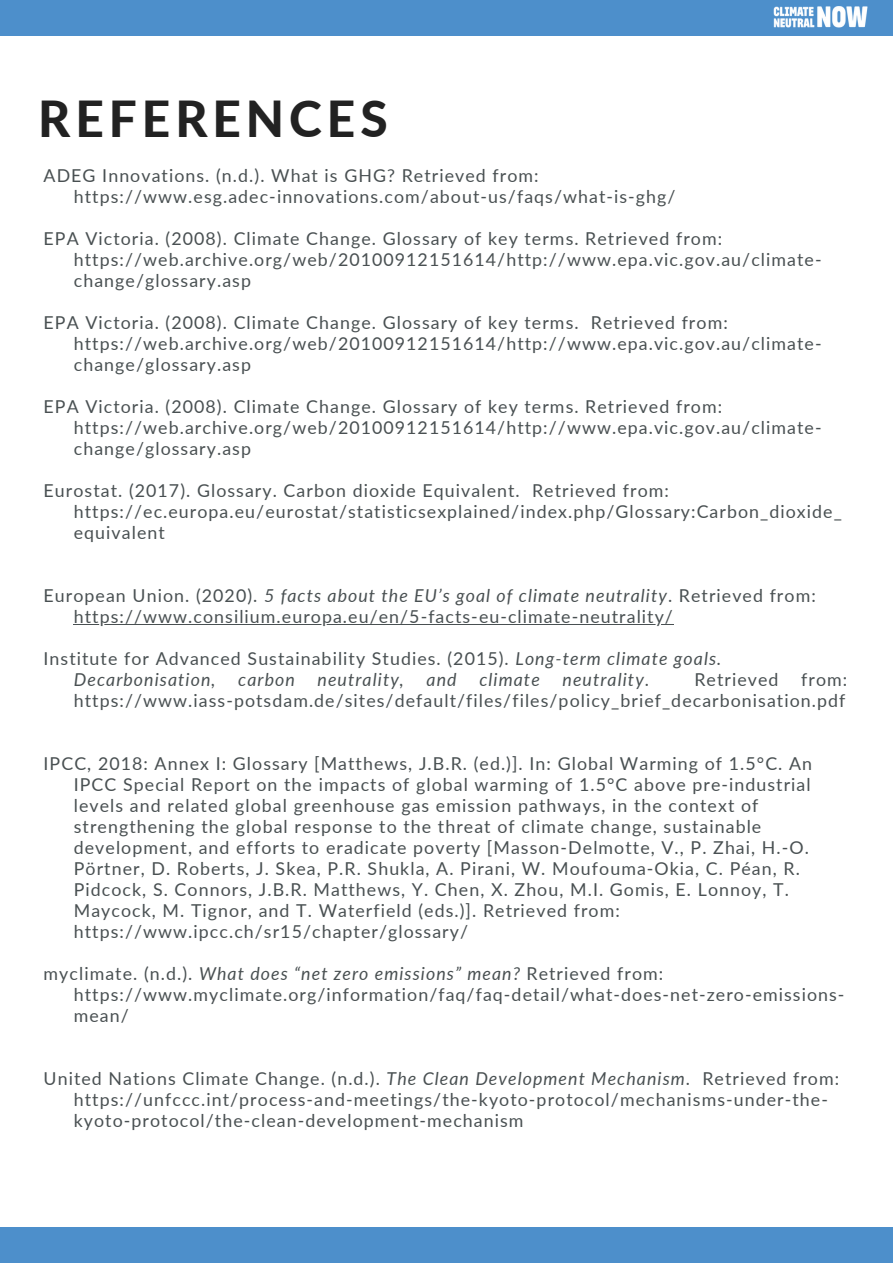
<style>
.page{position:relative;width:893px;height:1264px;background:#fff}
.page>*{position:absolute;margin:0;border:0;box-sizing:border-box;transform-origin:0 0}
.t1{font:800 49.65px "Lato";letter-spacing:.1em;color:#222}
.t2{font:17.85px/21px "Lato";letter-spacing:.06em;color:#495052}
.t3{font:italic 17.85px "Lato";letter-spacing:.06em;color:#495052}
.s1{font-style:italic}
.s2{font-style:normal}
</style>
<div class="page">
<div style="left:0;top:0;width:892px;height:36px;background:#4d8fcb"></div>
<img style="left:773px;top:6px;width:95px;height:22px">
<div style="left:0;top:1226px;width:892px;height:36px;background:#4d8fcb"></div>
<hr style="left:74px;top:624px;width:600px;height:1px;background:#495052">
<h1 class="t1" style="left:38px;top:88px;width:351px">REFERENCES</h1>
<p class="t2" style="left:74px;top:165px;width:603px;text-indent:-30px">ADEG Innovations. (n.d.). What is GHG? Retrieved from: https://www.esg.adec-innovations.com/about-us/faqs/what-is-ghg/</p>
<p class="t2" style="left:74px;top:227px;width:749px;text-indent:-30px">EPA Victoria. (2008). Climate Change. Glossary of key terms. Retrieved from: https://web.archive.org/web/20100912151614/http://www.epa.vic.gov.au/climate&shy;change/glossary.asp</p>
<p class="t2" style="left:74px;top:311px;width:749px;text-indent:-30px">EPA Victoria. (2008). Climate Change. Glossary of key terms. Retrieved from: https://web.archive.org/web/20100912151614/http://www.epa.vic.gov.au/climate&shy;change/glossary.asp</p>
<p class="t2" style="left:74px;top:395px;width:749px;text-indent:-30px">EPA Victoria. (2008). Climate Change. Glossary of key terms. Retrieved from: https://web.archive.org/web/20100912151614/http://www.epa.vic.gov.au/climate&shy;change/glossary.asp</p>
<p class="t2" style="left:74px;top:479px;width:769px;text-indent:-30px">Eurostat. (2017). Glossary. Carbon dioxide Equivalent. Retrieved from: https://ec.europa.eu/eurostat/statisticsexplained/index.php/Glossary:Carbon_dioxide_ equivalent</p>
<p class="t2" style="left:74px;top:584px;width:743px;text-indent:-30px">European Union. (2020). <span class="s1">5 facts about the EU’s goal of climate neutrality</span>. Retrieved from: https://www.consilium.europa.eu/en/5-facts-eu-climate-neutrality/</p>
<p class="t2" style="left:74px;top:647px;width:649px;text-indent:-30px">Institute for Advanced Sustainability Studies. (2015). <span class="s1">Long-term climate goals.<br>Decarbonisation,</span></p>
<p class="t3" style="left:238px;top:668px;width:58px">carbon</p>
<p class="t3" style="left:317px;top:668px;width:88px">neutrality,</p>
<p class="t3" style="left:426px;top:668px;width:32px">and</p>
<p class="t3" style="left:479px;top:668px;width:62px">climate</p>
<p class="t3" style="left:562px;top:668px;width:88px">neutrality<span class="s2">.</span></p>
<p class="t2" style="left:694px;top:668px;width:86px">Retrieved</p>
<p class="t2" style="left:74px;top:668px;width:774px;text-align:right">from: https://www.iass-potsdam.de/sites/default/files/files/policy_brief_decarbonisation.pdf</p>
<p class="t2" style="left:74px;top:752px;width:739px;text-indent:-30px">IPCC, 2018: Annex I: Glossary [Matthews, J.B.R. (ed.)]. In: Global Warming of 1.5°C. An IPCC Special Report on the impacts of global warming of 1.5°C above pre-industrial levels and related global greenhouse gas emission pathways, in the context of strengthening the global response to the threat of climate change, sustainable development, and efforts to eradicate poverty [Masson-Delmotte, V., P. Zhai, H.-O.<br>Pörtner, D. Roberts, J. Skea, P.R. Shukla, A. Pirani, W. Moufouma-Okia, C. Péan, R.<br>Pidcock, S. Connors, J.B.R. Matthews, Y. Chen, X. Zhou, M.I. Gomis, E. Lonnoy, T.<br>Maycock, M. Tignor, and T. Waterfield (eds.)]. Retrieved from: https://www.ipcc.ch/sr15/chapter/glossary/</p>
<p class="t2" style="left:74px;top:962px;width:772px;text-indent:-30px">myclimate. (n.d.). <span class="s1">What does “net zero emissions” mean?</span> Retrieved from: https://www.myclimate.org/information/faq/faq-detail/what-does-net-zero-emissions&shy;mean/</p>
<p class="t2" style="left:74px;top:1067px;width:766px;text-indent:-30px">United Nations Climate Change. (n.d.). <span class="s1">The Clean Development Mechanism</span>. Retrieved from: https://unfccc.int/process-and-meetings/the-kyoto-protocol/mechanisms-under-the&shy;kyoto-protocol/the-clean-development-mechanism</p>
</div>
